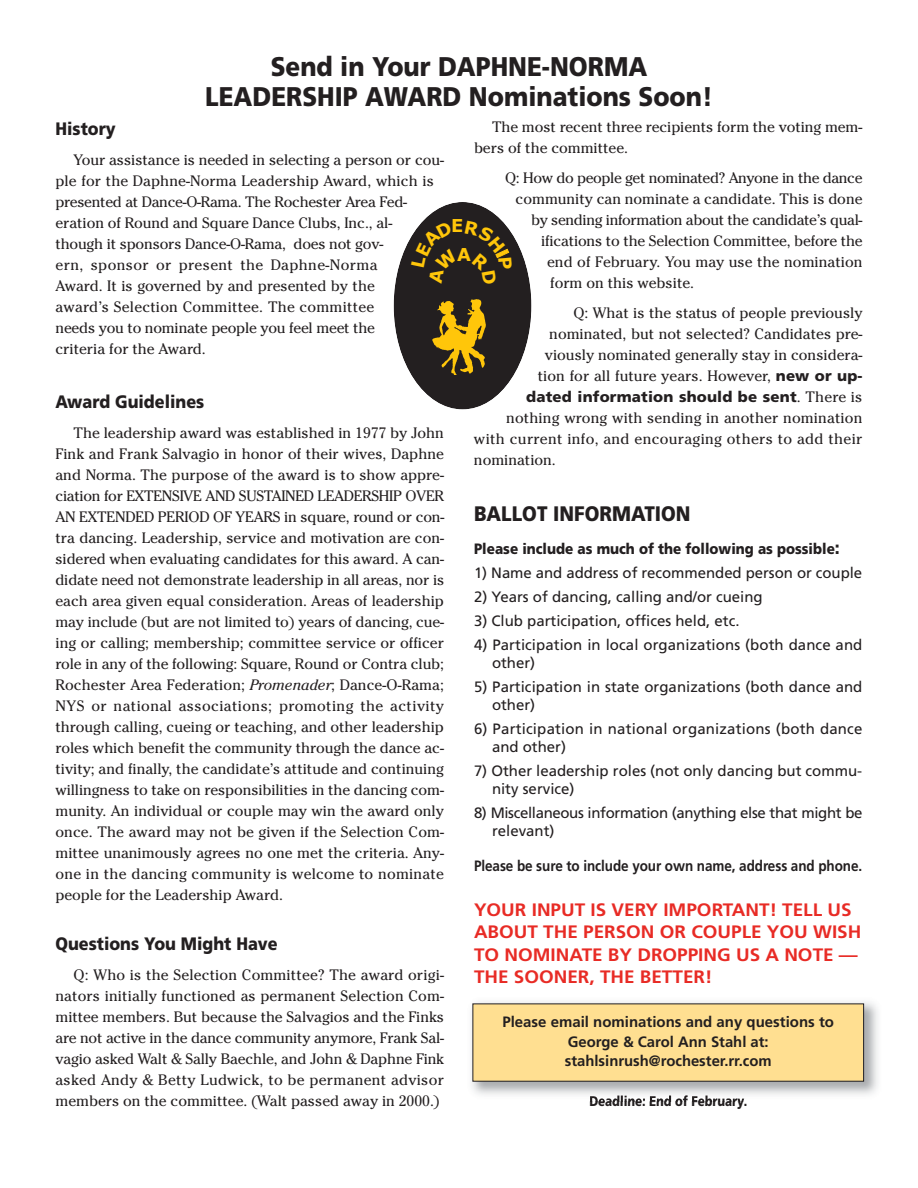
<style>
.page{position:relative;width:918px;height:1188px;background:#fff}
.page>*{position:absolute;margin:0;border:0;box-sizing:border-box;transform-origin:0 0}
.t1{font:900 27px/30px "Frutiger";color:#231f20;text-align:center;scale:.9 1}
.t2{font:900 21px "Frutiger";color:#231f20;scale:.9 1}
.t3{font:700 18px/22.5px "Frutiger";color:#e82b25;scale:1.05 1}
.t4{font:900 18px "Frutiger";color:#231f20;scale:.9 1}
.t5{font:700 17.85px "Verdana";color:#ffc60a}
.t6{font:15px/21px "Cheltenham";color:#231f20;text-align:justify}
.t7{font:15px/18px "Frutiger";color:#231f20}
.t8{font:700 15px/19.5px "Frutiger";color:#231f20;text-align:center}
.t9{font:15px "Cheltenham";letter-spacing:-.025em;color:#231f20}
.t10{font:15px/18px "Frutiger";letter-spacing:-.025em;color:#231f20}
.t11{font:700 15px "Frutiger";color:#231f20;scale:.9 1}
.t12{font:900 15px "Frutiger";color:#231f20;scale:.9 1}
.t13{font:900 15px "Frutiger";color:#231f20}
.t14{font:900 13.5px "Frutiger";color:#231f20;scale:.85 1}
.s1{font-style:italic}
.s2{font-family:"Frutiger";font-weight:900}
.s3{font-family:"Cheltenham";font-weight:400}
.s4{font-size:18px}
</style>
<div class="page">
<img style="left:471px;top:1001px;width:407px;height:100px">
<img style="left:472px;top:1001px;width:392px;height:3px">
<img style="left:590px;top:1095px;width:122px;height:6px">
<div style="left:473px;top:1016px;width:390px;height:65px;background:#ffdf91"></div>
<div style="left:473px;top:1004px;width:390px;height:12px;background:#ffdf91"></div>
<div style="left:472px;top:1004px;width:392px;height:78px;border:1px solid #231f20"></div>
<svg style="left:393px;top:202px;width:139px;height:208px"></svg>
<h1 class="t1" style="left:205px;top:53px;width:565px">Send in Your DAPHNE-NORMA<br>LEADERSHIP AWARD Nominations Soon!</h1>
<p class="t4" style="left:56px;top:122px;width:69px">History</p>
<p class="t6" style="left:56px;top:151px;width:390px;text-align:left;text-indent:18px">Your assistance is needed in selecting a person or cou&shy;ple for the Daphne-Norma Leadership Award, which is presented at Dance-O-Rama. The Rochester Area Fed&shy;eration of Round and Square Dance Clubs, Inc., al-<br>though it sponsors Dance-O-Rama, does not gov-<br>ern, sponsor or present the Daphne-Norma<br>Award. It is governed by and presented by the<br>award’s Selection Committee. The committee<br>needs you to nominate people you feel meet the<br>criteria for the Award.</p>
<p class="t4" style="left:56px;top:395px;width:167px">Award Guidelines</p>
<p class="t6" style="left:55px;top:424px;width:390px;text-indent:18px">The leadership award was established in 1977 by John Fink and Frank Salvagio in honor of their wives, Daphne and Norma. The purpose of the award is to show appre&shy;ciation for EXTENSIVE AND SUSTAINED LEADERSHIP OVER AN EXTENDED PER IOD OF YEARS in square, round or con&shy;tra dancing. Leadership, service and motivation are con&shy;sidered when evaluating candidates for this award. A can&shy;didate need not demonstrate leadership in all areas, nor is each area given equal consideration. Areas of leadership may include (but are not limited to) years of dancing, cue&shy;ing or calling; membership; committee service or officer role in any of the following: Square, Round or Contra club; Rochester Area Federation; <span class="s1">Promenader</span>; Dance-O-Rama; NYS or national associations; promoting the activity through calling, cueing or teaching, and other leadership roles which benefit the community through the dance ac&shy;tivity; and finally, the candidate’s attitude and continuing willingness to take on responsibilities in the dancing com&shy;munity. An individual or couple may win the award only once. The award may not be given if the Selection Com&shy;mittee unanimously agrees no one met the criteria. Any&shy;one in the dancing community is welcome to nominate people for the Leadership Award.</p>
<p class="t4" style="left:56px;top:936px;width:248px">Questions You Might Have</p>
<p class="t6" style="left:56px;top:965px;width:390px;text-indent:18px">Q: Who is the Selection Committee? The award origi&shy;nators initially functioned as permanent Selection Com&shy;mittee members. But because the Salvagios and the Finks are not active in the dance community anymore, Frank Sal&shy;vagio asked Walt &amp; Sally Baechle, and John &amp; Daphne Fink asked Andy &amp; Betty Ludwick, to be permanent advisor members on the committee. (Walt passed away in 2000.)</p>
<p class="t6" style="left:474px;top:118px;width:390px;text-indent:18px">The most recent three recipients form the voting mem&shy;bers of the committee.</p>
<p class="t9" style="left:505px;top:173px;width:359px">Q: How do people get nominated? Anyone in the dance</p>
<p class="t6" style="left:516px;top:190px;width:348px">community can nominate a candidate. This is done</p>
<p class="t9" style="left:531px;top:215px;width:333px">by sending information about the candidate’s qual-</p>
<p class="t6" style="left:541px;top:232px;width:323px">ifications to the Selection Committee, before the</p>
<p class="t6" style="left:547px;top:253px;width:317px">end of February. You may use the nomination</p>
<p class="t6" style="left:550px;top:274px;width:145px">form on this website.</p>
<p class="t6" style="left:538px;top:304px;width:326px;text-align:right">Q: What is the status of people previously nominated, but not selected? Candidates pre&shy;viously nominated generally stay in considera&shy;tion for all future years. However, <span class="s2">new or up-</span></p>
<p class="t13" style="left:526px;top:391px;width:338px">dated information should be sent<span class="s3">. There is</span></p>
<p class="t6" style="left:474px;top:409px;width:390px;text-indent:32px">nothing wrong with sending in another nomination with current info, and encouraging others to add their nomination.</p>
<p class="t5" style="left:451px;top:215px;width:14px">E</p>
<p class="t5" style="left:457px;top:244px;width:15px">A</p>
<h2 class="t2" style="left:474px;top:506px;width:242px">BALLOT INFORMATION</h2>
<p class="t12" style="left:474px;top:543px;width:408px">Please include as much of the following as possible<span class="s4">:</span></p>
<p class="t7" style="left:474px;top:565px;width:390px">1) Name and address of recommended person or couple</p>
<p class="t7" style="left:474px;top:589px;width:290px">2) Years of dancing, calling and/or cueing</p>
<p class="t7" style="left:474px;top:613px;width:267px">3) Club participation, offices held, etc.</p>
<p class="t7" style="left:492px;top:637px;width:372px;text-indent:-18px">4) Participation in local organizations (both dance and other)</p>
<p class="t7" style="left:492px;top:679px;width:372px;text-indent:-18px">5) Participation in state organizations (both dance and other)</p>
<p class="t7" style="left:492px;top:721px;width:372px;text-indent:-18px">6) Participation in national organizations (both dance and other)</p>
<p class="t7" style="left:492px;top:763px;width:372px;text-indent:-18px">7) Other leadership roles (not only dancing but commu&shy;nity service)</p>
<p class="t10" style="left:492px;top:805px;width:372px;text-indent:-18px">8) Miscellaneous information (anything else that might be relevant)</p>
<p class="t11" style="left:474px;top:860px;width:433px">Please be sure to include your own name, address and phone.</p>
<p class="t3" style="left:474px;top:900px;width:371px">YOUR INPUT IS VERY IMPORTANT! TELL US<br>ABOUT THE PERSON OR COUPLE YOU WISH<br>TO NOMINATE BY DROPPING US A NOTE —<br>THE SOONER, THE BETTER!</p>
<p class="t8" style="left:502px;top:1013px;width:333px">Please email nominations and any questions to<br>George &amp; Carol Ann Stahl at: stahlsinrush@rochester.rr.com</p>
<p class="t14" style="left:589px;top:1095px;width:187px">Deadline: End of February.</p>
</div>
